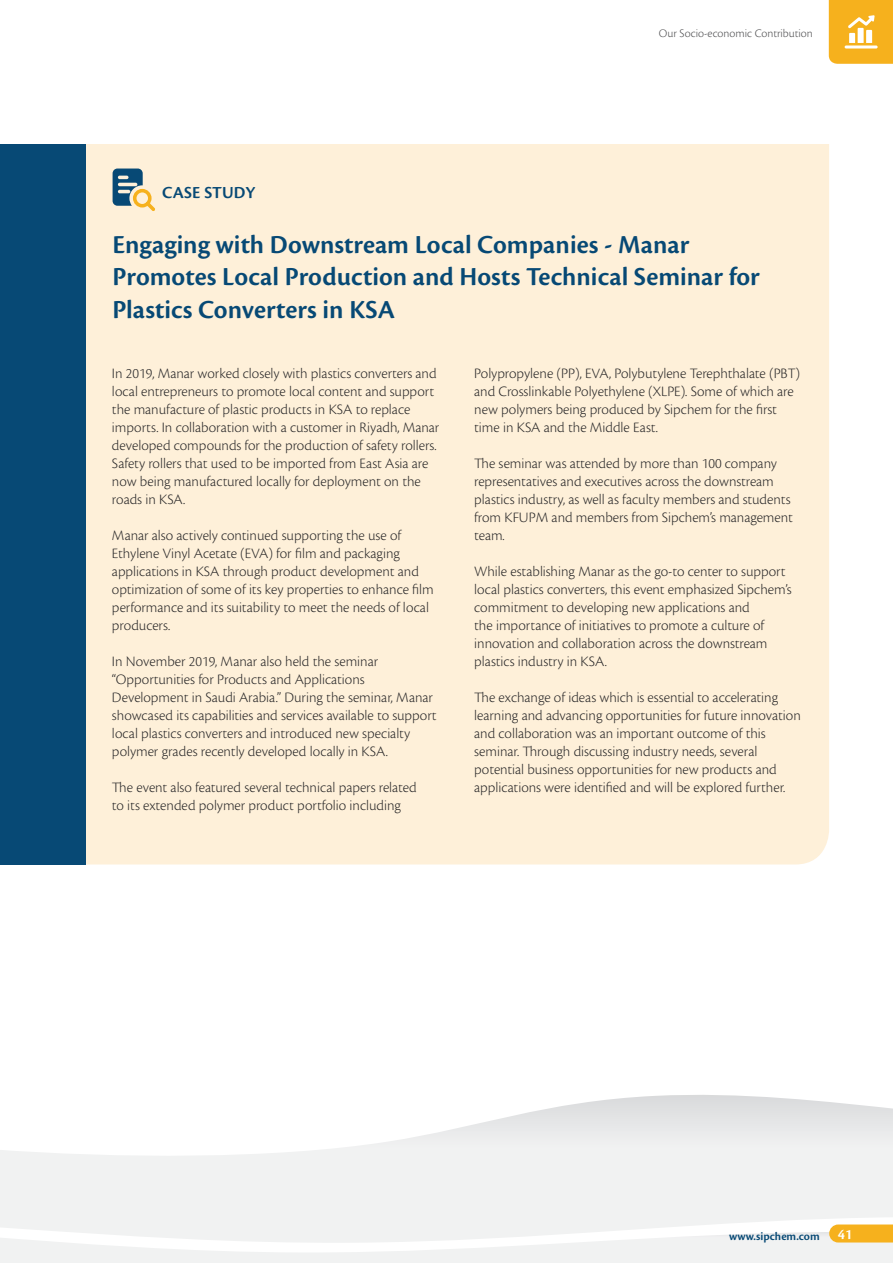
<style>
.page{position:relative;width:893px;height:1263px;background:#fff}
.page>*{position:absolute;margin:0;border:0;box-sizing:border-box;transform-origin:0 0}
.t1{font:600 27px/32.4px "Cronos Pro";color:#074975}
.t2{font:600 17.55px "Cronos Pro";letter-spacing:.01em;color:#074975}
.t3{font:300 15px/18px "Cronos Pro";color:#292829}
.t4{font:300 12px "Cronos Pro";color:#4d4d4f}
.t5{font:600 12px "Cronos Pro";color:#074975}
.s1{font-size:15px;color:#fff}
</style>
<div class="page">
<svg style="left:0;top:1095px;width:893px;height:118px"></svg>
<div style="left:85px;top:144px;width:744px;height:720px;background:#fef0d9"></div>
<div style="left:0;top:144px;width:85px;height:720px;background:#074975"></div>
<svg style="left:113px;top:169px;width:42px;height:42px;background:#99a59b"></svg>
<svg style="left:0;top:1213px;width:893px;height:50px"></svg>
<svg style="left:829px;top:0;width:64px;height:64px;background:#f6b936"></svg>
<p class="t2" style="left:162px;top:182px;width:95px">Case Study</p>
<p class="t4" style="left:659px;top:26px;width:155px">Our Socio-economic Contribution</p>
<h1 class="t1" style="left:113px;top:229px;width:649px">Engaging with Downstream Local Companies - Manar<br>Promotes Local Production and Hosts Technical Seminar for<br>Plastics Converters in Ksa</h1>
<p class="t3" style="left:112px;top:364px;width:329px">In 2019, Manar worked closely with plastics converters and local entrepreneurs to promote local content and support the manufacture of plastic products in KSA to replace imports. In collaboration with a customer in Riyadh, Manar developed compounds for the production of safety rollers.<br>Safety rollers that used to be imported from East Asia are now being manufactured locally for deployment on the roads in KSA.</p>
<p class="t3" style="left:112px;top:526px;width:323px">Manar also actively continued supporting the use of Ethylene Vinyl Acetate (EVA) for film and packaging applications in KSA through product development and optimization of some of its key properties to enhance film performance and its suitability to meet the needs of local producers.</p>
<p class="t3" style="left:112px;top:652px;width:326px">In November 2019, Manar also held the seminar “Opportunities for Products and Applications Development in Saudi Arabia.” During the seminar, Manar showcased its capabilities and services available to support local plastics converters and introduced new specialty polymer grades recently developed locally in KSA.</p>
<p class="t3" style="left:112px;top:778px;width:306px">The event also featured several technical papers related to its extended polymer product portfolio including</p>
<p class="t3" style="left:474px;top:364px;width:328px">Polypropylene (PP), EVA, Polybutylene Terephthalate (PBT) and Crosslinkable Polyethylene (XLPE). Some of which are new polymers being produced by Sipchem for the first time in KSA and the Middle East.</p>
<p class="t3" style="left:474px;top:454px;width:320px">The seminar was attended by more than 100 company representatives and executives across the downstream plastics industry, as well as faculty members and students from KFUPM and members from Sipchem’s management team.</p>
<p class="t3" style="left:474px;top:562px;width:319px">While establishing Manar as the go-to center to support local plastics converters, this event emphasized Sipchem’s commitment to developing new applications and<br>the importance of initiatives to promote a culture of innovation and collaboration across the downstream plastics industry in KSA.</p>
<p class="t3" style="left:474px;top:688px;width:328px">The exchange of ideas which is essential to accelerating learning and advancing opportunities for future innovation and collaboration was an important outcome of this seminar. Through discussing industry needs, several potential business opportunities for new products and applications were identified and will be explored further.</p>
<p class="t5" style="left:729px;top:1229px;width:125px">www.sipchem.com <span class="s1">41</span></p>
</div>
